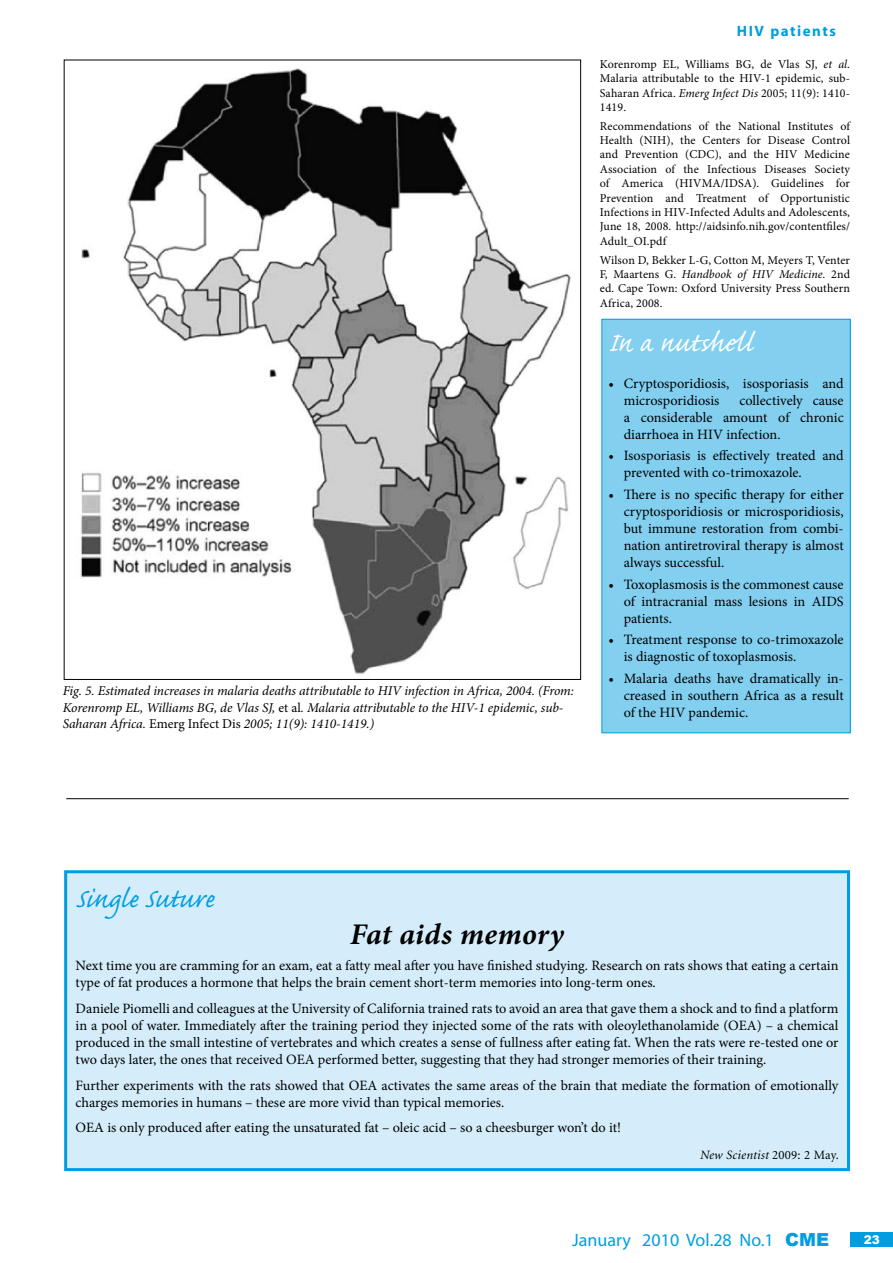
<style>
.page{position:relative;width:893px;height:1263px;background:#fff}
.page>*{position:absolute;margin:0;border:0;box-sizing:border-box;transform-origin:0 0}
.t1{font:34.5px "Caflisch Script Pro";letter-spacing:-.005em;color:#009ee0}
.t2{font:34.5px "Caflisch Script Pro";color:#fff}
.t3{font:italic 700 30px "Minion Pro";letter-spacing:.01em;color:#000}
.t4{font:18px "Myriad";color:#009ee0}
.t5{font:700 15px "Myriad";letter-spacing:.1em;color:#009ee0}
.t6{font:14.25px/17.1px "Minion Pro";color:#000}
.t7{font:italic 13.5px/16.2px "Minion Pro";letter-spacing:-.005em;color:#000}
.t8{font:italic 12.75px "Minion";letter-spacing:.015em;color:#000}
.t9{font:12px/14.4px "Minion Pro";letter-spacing:.01em;color:#000;text-align:justify}
.t10{font:900 12px "Arial";color:#fff}
.s1{font-style:normal}
.s2{font-style:italic}
.s3{font-family:"Arial";font-weight:900}
</style>
<div class="page">
<div style="left:850px;top:1232px;width:43px;height:15px;background:#009ee0"></div>
<div style="left:602px;top:319px;width:248px;height:414px;background:#83cff0"></div>
<div style="left:601px;top:319px;width:250px;height:414px;border:1px solid #009ee0"></div>
<img style="left:80px;top:68px;width:491px;height:606px">
<hr style="left:66px;top:798px;width:783px;height:1px;background:#000">
<div style="left:66px;top:872px;width:782px;height:297px;background:#d5edfa"></div>
<div style="left:64px;top:870px;width:786px;height:301px;border:3px solid #009ee0"></div>
<p class="t7" style="left:63px;top:683px;width:513px">Fig. 5. Estimated increases in malaria deaths attributable to HIV infection in Africa, 2004. (From:<br>Korenromp EL, Williams BG, de Vlas SJ, <span class="s1">et al</span>. Malaria attributable to the HIV-1 epidemic, sub-<br>Saharan Africa. <span class="s1">Emerg Infect Dis</span> 2005; 11(9): 1410-1419.)</p>
<p class="t5" style="left:737px;top:24px;width:100px">HIV patients</p>
<p class="t9" style="left:600px;top:57px;width:252px">Korenromp EL, Williams BG, de Vlas SJ, <span class="s2">et al</span>.<br>Malaria attributable to the HIV-1 epidemic, sub-Saharan Africa. <span class="s2">Emerg Infect Dis</span> 2005; 11(9): 1410- 1419.</p>
<p class="t9" style="left:600px;top:119px;width:252px">Recommendations of the National Institutes of Health (NIH), the Centers for Disease Control and Prevention (CDC), and the HIV Medicine Association of the Infectious Diseases Society of America (HIVMA/IDSA). Guidelines for Prevention and Treatment of Opportunistic Infections in HIV-Infected Adults and Adolescents, June 18, 2008. http://aidsinfo.nih.gov/contentfiles/ Adult_OI.pdf</p>
<p class="t9" style="left:600px;top:252px;width:252px">Wilson D, Bekker L-G, Cotton M, Meyers T, Venter F, Maartens G. <span class="s2">Handbook of HIV Medicine.</span> 2nd ed. Cape Town: Oxford University Press Southern Africa, 2008.</p>
<h1 class="t2" style="left:608px;top:325px;width:145px">In a nutshell</h1>
<p class="t6" style="left:624px;top:375px;width:221px;text-indent:-15px">• Cryptosporidiosis, isosporiasis and microsporidiosis</p>
<p class="t6" style="left:624px;top:392px;width:221px;text-align:justify;text-indent:116px">collectively cause a considerable amount of chronic diarrhoea in HIV infection.</p>
<p class="t6" style="left:624px;top:447px;width:221px;text-indent:-15px">• Isosporiasis is effectively treated and prevented with co-trimoxazole.</p>
<p class="t6" style="left:624px;top:486px;width:221px;text-align:justify;text-indent:-15px">• There is no specific therapy for either cryptosporidiosis or microsporidiosis, but immune restoration from combi&shy;nation antiretroviral therapy is almost always successful.</p>
<p class="t6" style="left:624px;top:575px;width:221px;text-align:justify;text-indent:-15px">• Toxoplasmosis is the commonest cause of intracranial mass lesions in AIDS patients.</p>
<p class="t6" style="left:624px;top:631px;width:221px;text-indent:-15px">• Treatment response to co-trimoxazole is diagnostic of toxoplasmosis.</p>
<p class="t6" style="left:624px;top:669px;width:221px;text-align:justify;text-indent:-15px">• Malaria deaths have dramatically in&shy;creased in southern Africa as a result of the HIV pandemic.</p>
<h1 class="t1" style="left:76px;top:880px;width:141px">Single Suture</h1>
<h2 class="t3" style="left:350px;top:913px;width:215px">Fat aids memory</h2>
<p class="t6" style="left:76px;top:957px;width:764px">Next time you are cramming for an exam, eat a fatty meal after you have finished studying. Research on rats shows that eating a certain type of fat produces a hormone that helps the brain cement short-term memories into long-term ones.</p>
<p class="t6" style="left:76px;top:1000px;width:764px;text-align:justify">Daniele Piomelli and colleagues at the University of California trained rats to avoid an area that gave them a shock and to find a platform in a pool of water. Immediately after the training period they injected some of the rats with oleoylethanolamide (OEA) – a chemical produced in the small intestine of vertebrates and which creates a sense of fullness after eating fat. When the rats were re-tested one or two days later, the ones that received OEA performed better, suggesting that they had stronger memories of their training.</p>
<p class="t6" style="left:76px;top:1077px;width:764px">Further experiments with the rats showed that OEA activates the same areas of the brain that mediate the formation of emotionally charges memories in humans – these are more vivid than typical memories.</p>
<p class="t6" style="left:76px;top:1119px;width:547px">OEA is only produced after eating the unsaturated fat – oleic acid – so a cheesburger won’t do it!</p>
<p class="t8" style="left:700px;top:1148px;width:141px">New Scientist <span class="s1">2009: 2 May.</span></p>
<p class="t4" style="left:572px;top:1231px;width:259px">January 2010 Vol.28 No.1 <span class="s3">CME</span></p>
<p class="t10" style="left:864px;top:1233px;width:18px">23</p>
</div>
